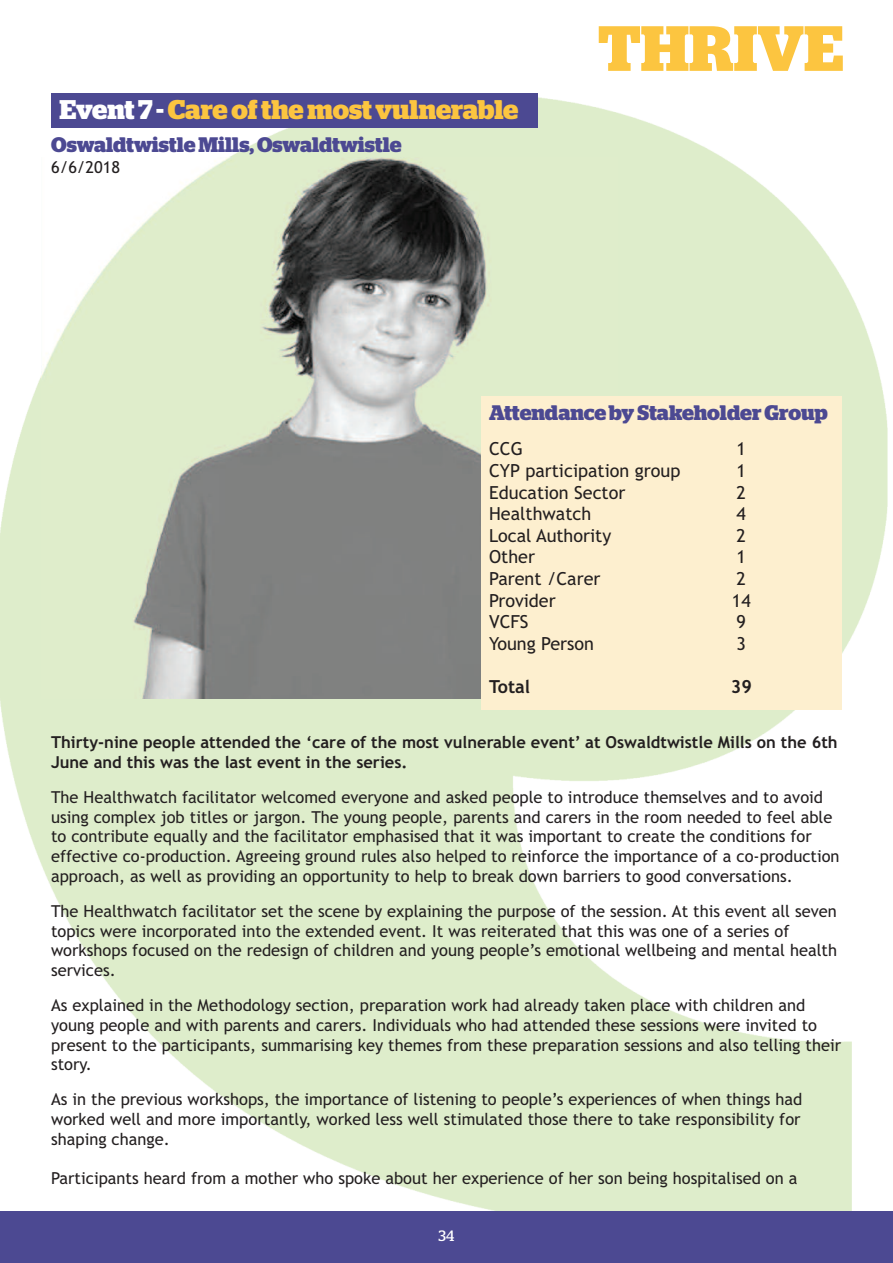
<style>
.page{position:relative;width:893px;height:1263px;background:#fff}
.page>*{position:absolute;margin:0;border:0;box-sizing:border-box;transform-origin:0 0}
.t1{font:700 27px "Stag";color:#fcc540}
.t2{font:700 21px "Stag";color:#4c4992}
.t3{font:18px "Trebuchet MS";color:#231f20}
.t4{font:700 18px "Trebuchet MS";color:#231f20}
.t5{font:16.5px/19.8px "Trebuchet MS";color:#231f20}
.t6{font:700 16.5px/19.8px "Trebuchet MS";color:#231f20}
.t7{font:15px "Stag";color:#fff}
.s1{color:#fff}
</style>
<div class="page">
<img style="left:0;top:97px;width:887px;height:1115px">
<div style="left:0;top:1212px;width:893px;height:51px;background:#4c4992"></div>
<svg style="left:599px;top:26px;width:244px;height:45px"></svg>
<img style="left:42px;top:157px;width:576px;height:542px">
<div style="left:51px;top:94px;width:487px;height:34px;background:#4c4992"></div>
<div style="left:482px;top:396px;width:360px;height:314px;background:#fdefcf"></div>
<h1 class="t1" style="left:60px;top:100px;width:460px"><span class="s1">Event 7 -</span>Careofthemostvulnerable</h1>
<p class="t2" style="left:51px;top:137px;width:352px">OswaldtwistleMills,Oswaldtwistle</p>
<p class="t5" style="left:51px;top:157px;width:71px">6/6/2018</p>
<p class="t2" style="left:489px;top:405px;width:340px">AttendancebyStakeholderGroup</p>
<p class="t3" style="left:489px;top:439px;width:35px">CCG</p>
<p class="t3" style="left:737px;top:439px;width:11px">1</p>
<p class="t3" style="left:489px;top:460px;width:193px">CYP participation group</p>
<p class="t3" style="left:737px;top:460px;width:11px">1</p>
<p class="t3" style="left:489px;top:482px;width:138px">Education Sector</p>
<p class="t3" style="left:737px;top:482px;width:11px">2</p>
<p class="t3" style="left:489px;top:503px;width:104px">Healthwatch</p>
<p class="t3" style="left:737px;top:503px;width:11px">4</p>
<p class="t3" style="left:489px;top:525px;width:124px">Local Authority</p>
<p class="t3" style="left:737px;top:525px;width:11px">2</p>
<p class="t3" style="left:489px;top:547px;width:47px">Other</p>
<p class="t3" style="left:737px;top:547px;width:11px">1</p>
<p class="t3" style="left:489px;top:568px;width:113px">Parent /Carer</p>
<p class="t3" style="left:737px;top:568px;width:11px">2</p>
<p class="t3" style="left:489px;top:590px;width:68px">Provider</p>
<p class="t3" style="left:732px;top:590px;width:20px">14</p>
<p class="t3" style="left:489px;top:611px;width:41px">VCFS</p>
<p class="t3" style="left:737px;top:611px;width:11px">9</p>
<p class="t3" style="left:489px;top:633px;width:106px">Young Person</p>
<p class="t3" style="left:737px;top:633px;width:11px">3</p>
<p class="t4" style="left:489px;top:676px;width:42px">Total</p>
<p class="t4" style="left:731px;top:676px;width:23px">39</p>
<p class="t6" style="left:51px;top:732px;width:788px">Thirty-nine people attended the ‘care of the most vulnerable event’ at Oswaldtwistle Mills on the 6th<br>June and this was the last event in the series.</p>
<p class="t5" style="left:51px;top:787px;width:790px">The Healthwatch facilitator welcomed everyone and asked people to introduce themselves and to avoid using complex job titles or jargon. The young people, parents and carers in the room needed to feel able to contribute equally and the facilitator emphasised that it was important to create the conditions for effective co-production. Agreeing ground rules also helped to reinforce the importance of a co-production approach, as well as providing an opportunity to help to break down barriers to good conversations.</p>
<p class="t5" style="left:51px;top:901px;width:788px">The Healthwatch facilitator set the scene by explaining the purpose of the session. At this event all seven topics were incorporated into the extended event. It was reiterated that this was one of a series of workshops focused on the redesign of children and young people’s emotional wellbeing and mental health services.</p>
<p class="t5" style="left:51px;top:995px;width:792px">As explained in the Methodology section, preparation work had already taken place with children and young people and with parents and carers. Individuals who had attended these sessions were invited to present to the participants, summarising key themes from these preparation sessions and also telling their story.</p>
<p class="t5" style="left:51px;top:1089px;width:753px;text-align:justify">As in the previous workshops, the importance of listening to people’s experiences of when things had worked well and more importantly, worked less well stimulated those there to take responsibility for shaping change.</p>
<p class="t5" style="left:51px;top:1169px;width:748px">Participants heard from a mother who spoke about her experience of her son being hospitalised on a</p>
<p class="t7" style="left:439px;top:1231px;width:17px">34</p>
</div>
